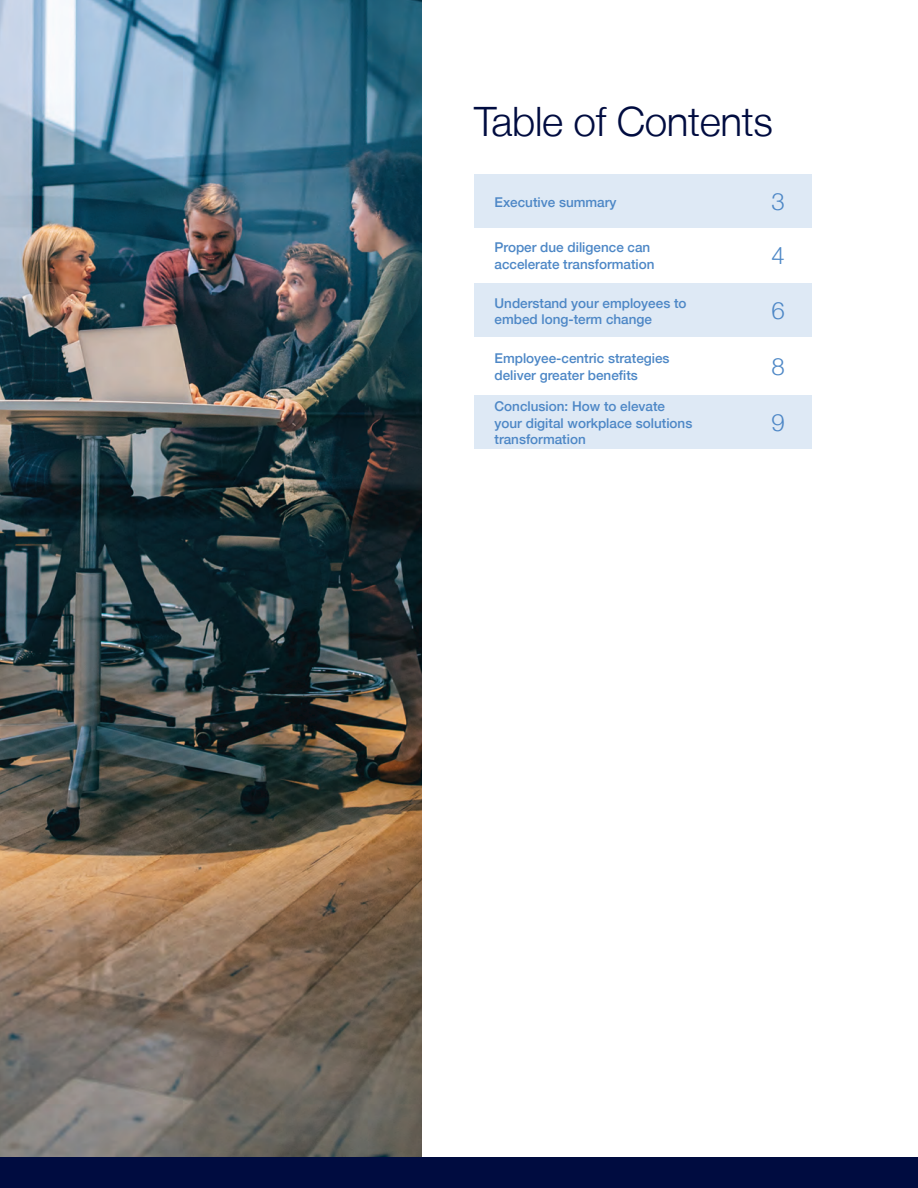
<style>
.page{position:relative;width:918px;height:1188px;background:#fff}
.page>*{position:absolute;margin:0;border:0;box-sizing:border-box;transform-origin:0 0}
.t1{font:300 40.5px "Helvetica Neue LT";letter-spacing:-.01em;color:#000c40}
.t2{font:300 24px "Helvetica Neue LT";color:#4d87c6}
.t3{font:500 13.5px/16.2px "Helvetica Neue LT";color:#4d87c6}
</style>
<div class="page">
<div style="left:474px;top:174px;width:338px;height:54px;background:#dee9f5"></div>
<div style="left:474px;top:284px;width:338px;height:54px;background:#dee9f5"></div>
<div style="left:474px;top:395px;width:338px;height:54px;background:#dee9f5"></div>
<img style="left:0;top:0;width:422px;height:1158px">
<div style="left:0;top:1158px;width:918px;height:30px;background:#000c40"></div>
<h1 class="t1" style="left:474px;top:97px;width:300px">Table of Contents</h1>
<p class="t3" style="left:495px;top:194px;width:124px">Executive summary</p>
<h2 class="t2" style="left:771px;top:186px;width:15px">3</h2>
<p class="t3" style="left:495px;top:239px;width:162px">Proper due diligence can accelerate transformation</p>
<h2 class="t2" style="left:771px;top:240px;width:15px">4</h2>
<p class="t3" style="left:495px;top:295px;width:194px">Understand your employees to embed long-term change</p>
<h2 class="t2" style="left:771px;top:296px;width:15px">6</h2>
<p class="t3" style="left:495px;top:350px;width:177px">Employee-centric strategies deliver greater benefits</p>
<h2 class="t2" style="left:771px;top:351px;width:15px">8</h2>
<p class="t3" style="left:495px;top:398px;width:199px">Conclusion: How to elevate your digital workplace solutions transformation</p>
<h2 class="t2" style="left:771px;top:407px;width:15px">9</h2>
</div>
